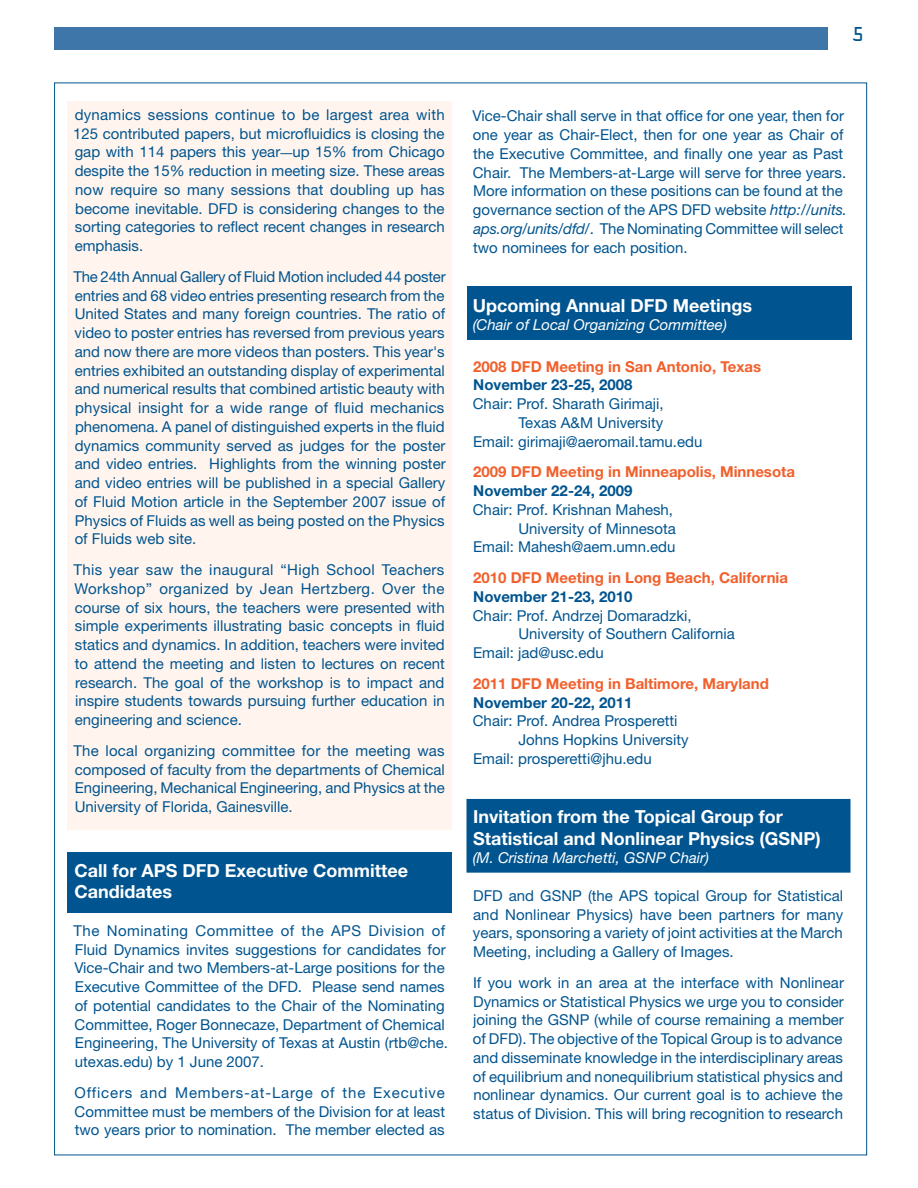
<style>
.page{position:relative;width:918px;height:1188px;background:#fff}
.page>*{position:absolute;margin:0;border:0;box-sizing:border-box;transform-origin:0 0}
.t1{font:700 18px/21.6px "Helvetica Neue";color:#fff}
.t2{font:15px/18.8px "Helvetica Neue";color:#00548f;text-align:justify}
.t3{font:700 15px "Helvetica Neue";color:#f1602c}
.t4{font:700 15px "Helvetica Neue";color:#00548f}
.t5{font:italic 15px "Helvetica Neue";color:#fff}
.s1{font-size:12px}
.s2{font-style:italic}
</style>
<div class="page">
<div style="left:54px;top:27px;width:774px;height:23px;background:#3f76a9"></div>
<div style="left:467px;top:800px;width:383px;height:72px;background:#00548f"></div>
<div style="left:466px;top:799px;width:384px;height:74px;border:2px solid #00548f"></div>
<div style="left:68px;top:102px;width:384px;height:728px;background:#fff5ee"></div>
<div style="left:467px;top:286px;width:385px;height:54px;background:#00548f"></div>
<div style="left:68px;top:853px;width:384px;height:60px;background:#00548f"></div>
<p class="t2" style="left:73px;top:105px;width:373px">dynamics sessions continue to be largest area with 125 contributed papers, but microfluidics is closing the gap with 114 papers this year<span class="s1">—</span>up 15% from Chicago despite the 15% reduction in meeting size. These areas now require so many sessions that doubling up has become inevitable. DFD is considering changes to the sorting categories to reflect recent changes in research emphasis.</p>
<p class="t2" style="left:73px;top:267px;width:374px">The 24th Annual Gallery of Fluid Motion included 44 poster entries and 68 video entries presenting research from the United States and many foreign countries. The ratio of video to poster entries has reversed from previous years and now there are more videos than posters. This year's entries exhibited an outstanding display of experimental and numerical results that combined artistic beauty with physical insight for a wide range of fluid mechanics phenomena. A panel of distinguished experts in the fluid dynamics community served as judges for the poster and video entries. Highlights from the winning poster and video entries will be published in a special Gallery of Fluid Motion article in the September 2007 issue of Physics of Fluids as well as being posted on the Physics of Fluids web site.</p>
<p class="t2" style="left:73px;top:560px;width:373px">This year saw the inaugural “High School Teachers Workshop” organized by Jean Hertzberg. Over the course of six hours, the teachers were presented with simple experiments illustrating basic concepts in fluid statics and dynamics. In addition, teachers were invited to attend the meeting and listen to lectures on recent research. The goal of the workshop is to impact and inspire students towards pursuing further education in engineering and science.</p>
<p class="t2" style="left:73px;top:741px;width:373px">The local organizing committee for the meeting was composed of faculty from the departments of Chemical Engineering, Mechanical Engineering, and Physics at the University of Florida, Gainesville.</p>
<p class="t1" style="left:75px;top:859px;width:335px">Call for APS DFD Executive Committee<br>Candidates</p>
<p class="t2" style="left:73px;top:921px;width:376px;text-align:left">The Nominating Committee of the APS Division of Fluid Dynamics invites suggestions for candidates for Vice-Chair and two Members-at-Large positions for the Executive Committee of the DFD. Please send names of potential candidates to the Chair of the Nominating Committee, Roger Bonnecaze, Department of Chemical Engineering, The University of Texas at Austin (rtb@che. utexas.edu) by 1 June 2007.</p>
<p class="t2" style="left:75px;top:1083px;width:372px">Officers and Members-at-Large of the Executive Committee must be members of the Division for at least two years prior to nomination. The member elected as</p>
<p class="t2" style="left:473px;top:106px;width:376px;text-align:left">Vice-Chair shall serve in that office for one year, then for one year as Chair-Elect, then for one year as Chair of the Executive Committee, and finally one year as Past Chair. The Members-at-Large will serve for three years.<br>More information on these positions can be found at the governance section of the APS DFD website <span class="s2">http://units. aps.org/units/dfd/</span>. The Nominating Committee will select two nominees for each position.</p>
<p class="t1" style="left:473px;top:294px;width:281px">Upcoming Annual DFD Meetings</p>
<p class="t5" style="left:473px;top:315px;width:256px">(Chair of Local Organizing Committee)</p>
<p class="t3" style="left:473px;top:357px;width:290px">2008 DFD Meeting in San Antonio, Texas</p>
<p class="t4" style="left:473px;top:376px;width:161px">November 23-25, 2008</p>
<p class="t2" style="left:473px;top:394px;width:192px">Chair: Prof. Sharath Girimaji,</p>
<p class="t2" style="left:518px;top:413px;width:147px">Texas A&amp;M University</p>
<p class="t2" style="left:473px;top:432px;width:231px">Email: girimaji@aeromail.tamu.edu</p>
<p class="t3" style="left:473px;top:463px;width:323px">2009 DFD Meeting in Minneapolis, Minnesota</p>
<p class="t4" style="left:473px;top:482px;width:161px">November 22-24, 2009</p>
<p class="t2" style="left:473px;top:500px;width:205px;text-align:right">Chair: Prof. Krishnan Mahesh,<br>University of Minnesota<br>Email: Mahesh@aem.umn.edu</p>
<p class="t3" style="left:473px;top:569px;width:316px">2010 DFD Meeting in Long Beach, California</p>
<p class="t4" style="left:473px;top:587px;width:161px">November 21-23, 2010</p>
<p class="t2" style="left:473px;top:606px;width:220px">Chair: Prof. Andrzej Domaradzki,</p>
<p class="t2" style="left:518px;top:625px;width:218px">University of Southern California</p>
<p class="t2" style="left:473px;top:643px;width:132px">Email: jad@usc.edu</p>
<p class="t3" style="left:473px;top:674px;width:297px">2011 DFD Meeting in Baltimore, Maryland</p>
<p class="t4" style="left:473px;top:693px;width:161px">November 20-22, 2011</p>
<p class="t2" style="left:473px;top:712px;width:206px">Chair: Prof. Andrea Prosperetti</p>
<p class="t2" style="left:518px;top:730px;width:172px">Johns Hopkins University</p>
<p class="t2" style="left:473px;top:749px;width:180px">Email: prosperetti@jhu.edu</p>
<p class="t1" style="left:473px;top:805px;width:349px">Invitation from the Topical Group for<br>Statistical and Nonlinear Physics (GSNP)</p>
<p class="t5" style="left:473px;top:849px;width:238px">(M. Cristina Marchetti, GSNP Chair)</p>
<p class="t2" style="left:473px;top:886px;width:372px">DFD and GSNP (the APS topical Group for Statistical and Nonlinear Physics) have been partners for many years, sponsoring a variety of joint activities at the March Meeting, including a Gallery of Images.</p>
<p class="t2" style="left:473px;top:973px;width:373px">If you work in an area at the interface with Nonlinear Dynamics or Statistical Physics we urge you to consider joining the GSNP (while of course remaining a member of DFD). The objective of the Topical Group is to advance and disseminate knowledge in the interdisciplinary areas of equilibrium and nonequilibrium statistical physics and nonlinear dynamics. Our current goal is to achieve the status of Division. This will bring recognition to research</p>
</div>
